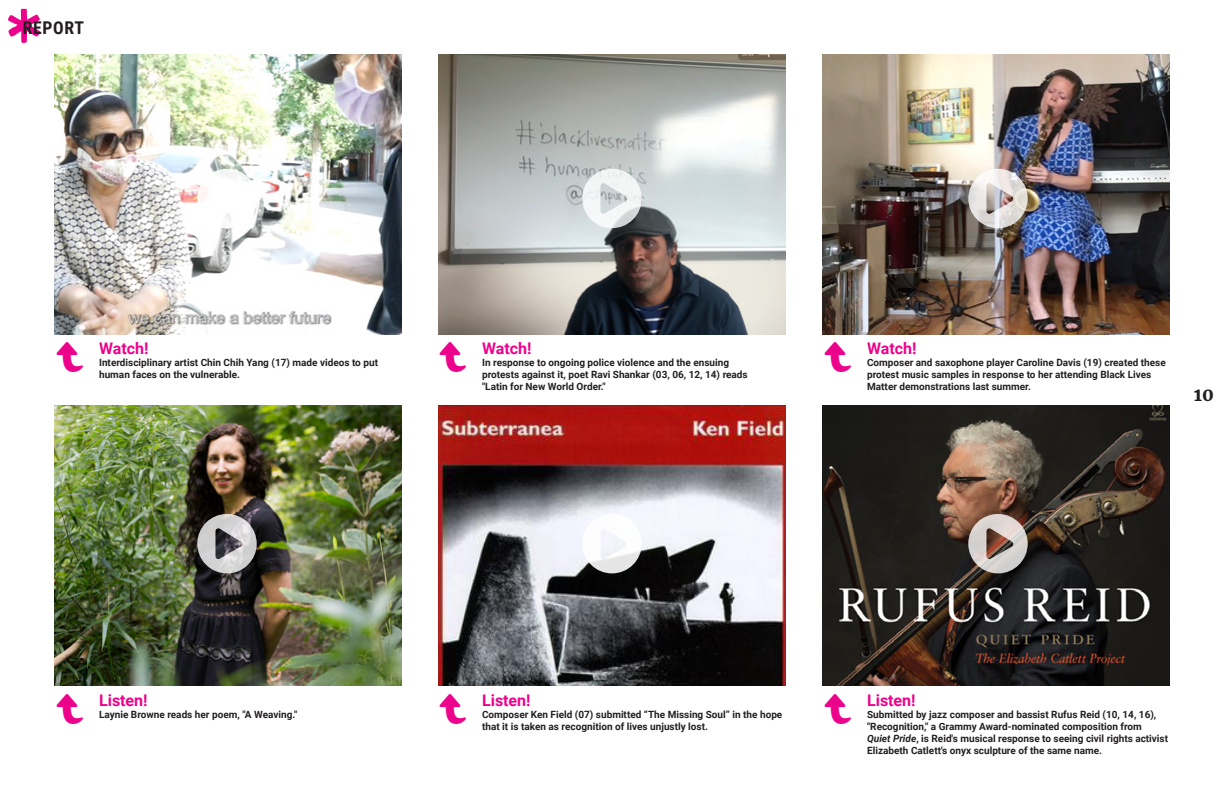
<style>
.page{position:relative;width:1224px;height:792px;background:#fff}
.page>*{position:absolute;margin:0;border:0;box-sizing:border-box;transform-origin:0 0}
.t1{font:700 18px "Merriweather";color:#231f20}
.t2{font:700 17.6px "Roboto Condensed";letter-spacing:.035em;color:#231f20}
.t3{font:700 16px "Roboto";color:#ed028c}
.t4{font:700 10px/12px "Roboto";color:#231f20}
.s1{font-style:italic}
</style>
<div class="page">
<img style="left:54px;top:54px;width:348px;height:281px">
<img style="left:54px;top:405px;width:348px;height:281px">
<img style="left:438px;top:54px;width:348px;height:281px">
<img style="left:438px;top:405px;width:348px;height:281px">
<img style="left:822px;top:54px;width:348px;height:281px">
<img style="left:822px;top:405px;width:348px;height:281px">
<svg style="left:8px;top:9px;width:32px;height:34px"></svg>
<svg style="left:968px;top:514px;width:60px;height:59px;background:#4a2f22"></svg>
<img style="left:968px;top:169px;width:60px;height:59px">
<svg style="left:582px;top:514px;width:60px;height:59px"></svg>
<svg style="left:582px;top:169px;width:60px;height:59px;background:#b4bbbd"></svg>
<svg style="left:197px;top:514px;width:60px;height:59px;background:#2e2a2d"></svg>
<svg style="left:197px;top:169px;width:60px;height:59px"></svg>
<p class="t2" style="left:23px;top:15px;width:63px">REPORT</p>
<p class="t3" style="left:99px;top:337px;width:51px">Watch!</p>
<p class="t4" style="left:99px;top:356px;width:280px">Interdisciplinary artist Chin Chih Yang (17) made videos to put human faces on the vulnerable.</p>
<p class="t3" style="left:482px;top:337px;width:51px">Watch!</p>
<p class="t4" style="left:482px;top:356px;width:267px">In response to ongoing police violence and the ensuing protests against it, poet Ravi Shankar (03, 06, 12, 14) reads "Latin for New World Order."</p>
<p class="t3" style="left:867px;top:337px;width:51px">Watch!</p>
<p class="t4" style="left:867px;top:356px;width:300px">Composer and saxophone player Caroline Davis (19) created these protest music samples in response to her attending Black Lives<br>Matter demonstrations last summer.</p>
<p class="t1" style="left:1194px;top:382px;width:22px">10</p>
<p class="t3" style="left:99px;top:689px;width:50px">Listen!</p>
<p class="t4" style="left:99px;top:708px;width:200px">Laynie Browne reads her poem, "A Weaving."</p>
<p class="t3" style="left:482px;top:689px;width:50px">Listen!</p>
<p class="t4" style="left:482px;top:708px;width:302px">Composer Ken Field (07) submitted “The Missing Soul” in the hope that it is taken as recognition of lives unjustly lost.</p>
<p class="t3" style="left:867px;top:689px;width:50px">Listen!</p>
<p class="t4" style="left:867px;top:708px;width:303px">Submitted by jazz composer and bassist Rufus Reid (10, 14, 16), "Recognition," a Grammy Award-nominated composition from<br><span class="s1">Quiet Pride</span>, is Reid's musical response to seeing civil rights activist Elizabeth Catlett's onyx sculpture of the same name.</p>
</div>
